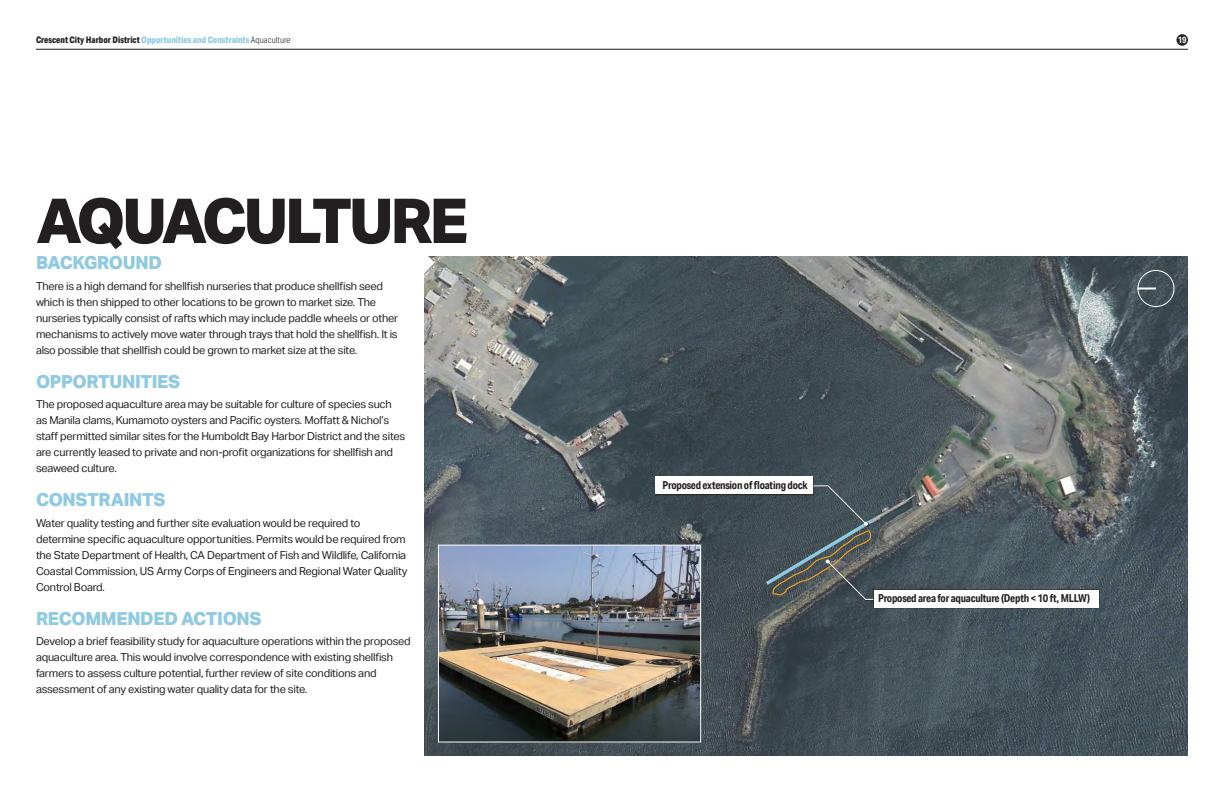
<style>
.page{position:relative;width:1224px;height:792px;background:#fff}
.page>*{position:absolute;margin:0;border:0;box-sizing:border-box;transform-origin:0 0}
.Heading_1{font:800 62px "Aktiv Grotesk";letter-spacing:-.05em;color:#231f20}
.Heading_2{font:800 18px "Aktiv Grotesk";letter-spacing:-.02em;color:#8fcae2}
.Body_Text{font:11px/16px "Aktiv Grotesk";letter-spacing:-.02em;color:#231f20}
.t1{font:700 11px "Aktiv Grotesk Cd";letter-spacing:-.02em;color:#231f20}
.t2{font:800 9px "Aktiv Grotesk Cd";color:#8fcae2}
.t3{font:700 9px "Aktiv Grotesk Cd";color:#fff}
.s1{color:#231f20}
.s2{font-weight:300;color:#231f20}
</style>
<div class="page">
<hr style="left:36px;top:49px;width:1152px;height:1px;background:#231f20">
<div style="left:1176px;top:34px;width:12px;height:12px;background:#231f20;border-radius:50%"></div>
<img style="left:424px;top:256px;width:764px;height:500px">
<img style="left:440px;top:547px;width:259px;height:193px">
<div style="left:438px;top:545px;width:263px;height:197px;border:1px solid #fff"></div>
<div style="left:826px;top:560px;width:57px;height:41px;background:#231f20;opacity:.75"></div>
<div style="left:874px;top:590px;width:226px;height:19px;background:#231f20;opacity:.75"></div>
<div style="left:874px;top:590px;width:225px;height:18px;background:#fff"></div>
<svg style="left:762px;top:485px;width:120px;height:115px;background:#505a5d"></svg>
<div style="left:655px;top:476px;width:158px;height:19px;background:#231f20;opacity:.75"></div>
<div style="left:655px;top:476px;width:157px;height:18px;background:#fff"></div>
<div style="left:1137px;top:270px;width:37px;height:37px;border:1px solid #fff;border-radius:50%"></div>
<svg style="left:1137px;top:288px;width:19px;height:2px"></svg>
<p class="t2" style="left:36px;top:34px;width:256px"><span class="s1">Crescent City Harbor District</span> Opportunities and Constraints <span class="s2">Aquaculture</span></p>
<p class="t3" style="left:1178px;top:34px;width:10px">19</p>
<p class="Heading_1" style="left:36px;top:185px;width:434px">AQUACULTURE</p>
<p class="Heading_2" style="left:36px;top:253px;width:127px">BACKGROUND</p>
<p class="Body_Text" style="left:36px;top:278px;width:364px">There is a high demand for shellfish nurseries that produce shellfish seed which is then shipped to other locations to be grown to market size. The nurseries typically consist of rafts which may include paddle wheels or other mechanisms to actively move water through trays that hold the shellfish. It is also possible that shellfish could be grown to market size at the site.</p>
<p class="Heading_2" style="left:36px;top:371px;width:146px">OPPORTUNITIES</p>
<p class="Body_Text" style="left:36px;top:397px;width:371px">The proposed aquaculture area may be suitable for culture of species such as Manila clams, Kumamoto oysters and Pacific oysters. Moffatt &amp; Nichol’s staff permitted similar sites for the Humboldt Bay Harbor District and the sites are currently leased to private and non-profit organizations for shellfish and seaweed culture.</p>
<p class="Heading_2" style="left:36px;top:490px;width:131px">CONSTRAINTS</p>
<p class="Body_Text" style="left:36px;top:515px;width:373px">Water quality testing and further site evaluation would be required to determine specific aquaculture opportunities. Permits would be required from the State Department of Health, CA Department of Fish and Wildlife, California Coastal Commission, US Army Corps of Engineers and Regional Water Quality Control Board.</p>
<p class="Heading_2" style="left:36px;top:608px;width:227px">RECOMMENDED ACTIONS</p>
<p class="Body_Text" style="left:36px;top:634px;width:376px">Develop a brief feasibility study for aquaculture operations within the proposed aquaculture area. This would involve correspondence with existing shellfish farmers to assess culture potential, further review of site conditions and assessment of any existing water quality data for the site.</p>
<p class="t1" style="left:663px;top:479px;width:147px">Proposed extension of floating dock</p>
<p class="t1" style="left:878px;top:592px;width:213px">Proposed area for aquaculture (Depth &lt; 10 ft, MLLW)</p>
</div>
